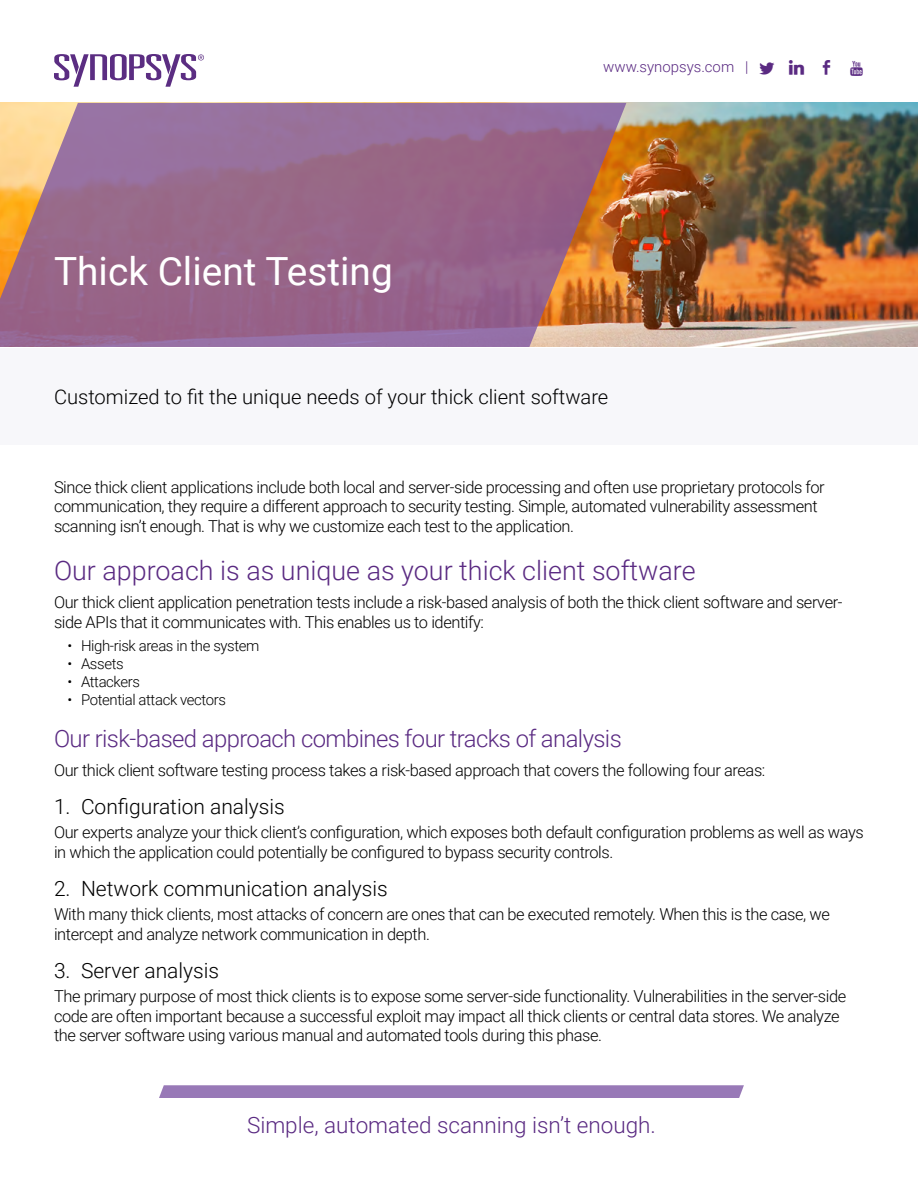
<style>
.page{position:relative;width:918px;height:1188px;background:#fff}
.page>*{position:absolute;margin:0;border:0;box-sizing:border-box;transform-origin:0 0}
.MAIN_TITLE{font:38.85px "Roboto";color:#fff}
.HEADING_1{font:300 26.85px "Roboto";color:#5a2a82}
.HEADING_1-2{font:300 23.85px "Roboto";letter-spacing:-.025em;color:#5a2a82}
.PULL_QUOTE_CENTER{font:300 22.5px "Roboto";color:#5a2a82}
.t1{font:300 21px "Roboto";color:#000}
.ABSTRACT{font:300 20.1px "Roboto";color:#000}
.PARAGRAPH{font:300 16.5px/19.5px "Roboto";letter-spacing:-.025em;color:#000}
.t2{font:300 15px "Roboto";letter-spacing:-.025em;color:#000}
.t3{font:300 15px "Roboto";color:#5a2a82}
</style>
<div class="page">
<img style="left:626px;top:103px;width:292px;height:244px">
<svg style="left:54px;top:54px;width:150px;height:33px"></svg>
<svg style="left:0;top:103px;width:626px;height:244px;background:#a06e86"></svg>
<div style="left:0;top:348px;width:918px;height:96px;background:#f7f7fa"></div>
<svg style="left:159px;top:1085px;width:585px;height:13px;background:#9a7cb9"></svg>
<p class="MAIN_TITLE" style="left:54px;top:244px;width:340px">Thick Client Testing</p>
<p class="t3" style="left:603px;top:56px;width:147px">www.synopsys.com |</p>
<p class="ABSTRACT" style="left:54px;top:382px;width:556px">Customized to fit the unique needs of your thick client software</p>
<p class="PARAGRAPH" style="left:54px;top:477px;width:772px">Since thick client applications include both local and server-side processing and often use proprietary protocols for communication, they require a different approach to security testing. Simple, automated vulnerability assessment scanning isn’t enough. That is why we customize each test to the application.</p>
<p class="HEADING_1" style="left:54px;top:551px;width:643px">Our approach is as unique as your thick client software</p>
<p class="PARAGRAPH" style="left:54px;top:592px;width:790px">Our thick client application penetration tests include a risk-based analysis of both the thick client software and server&shy;side APIs that it communicates with. This enables us to identify:</p>
<p class="t2" style="left:68px;top:636px;width:193px">• High-risk areas in the system</p>
<p class="t2" style="left:68px;top:654px;width:58px">• Assets</p>
<p class="t2" style="left:68px;top:671px;width:74px">• Attackers</p>
<p class="t2" style="left:68px;top:689px;width:160px">• Potential attack vectors</p>
<p class="HEADING_1-2" style="left:54px;top:722px;width:569px">Our risk-based approach combines four tracks of analysis</p>
<p class="PARAGRAPH" style="left:54px;top:759px;width:713px">Our thick client software testing process takes a risk-based approach that covers the following four areas:</p>
<p class="t1" style="left:54px;top:792px;width:232px">1. Configuration analysis</p>
<p class="PARAGRAPH" style="left:54px;top:822px;width:811px">Our experts analyze your thick client’s configuration, which exposes both default configuration problems as well as ways in which the application could potentially be configured to bypass security controls.</p>
<p class="t1" style="left:54px;top:874px;width:335px">2. Network communication analysis</p>
<p class="PARAGRAPH" style="left:54px;top:904px;width:777px">With many thick clients, most attacks of concern are ones that can be executed remotely. When this is the case, we intercept and analyze network communication in depth.</p>
<p class="t1" style="left:54px;top:956px;width:167px">3. Server analysis</p>
<p class="PARAGRAPH" style="left:54px;top:986px;width:794px">The primary purpose of most thick clients is to expose some server-side functionality. Vulnerabilities in the server-side code are often important because a successful exploit may impact all thick clients or central data stores. We analyze the server software using various manual and automated tools during this phase.</p>
<p class="PULL_QUOTE_CENTER" style="left:247px;top:1109px;width:410px">Simple, automated scanning isn’t enough.</p>
</div>
